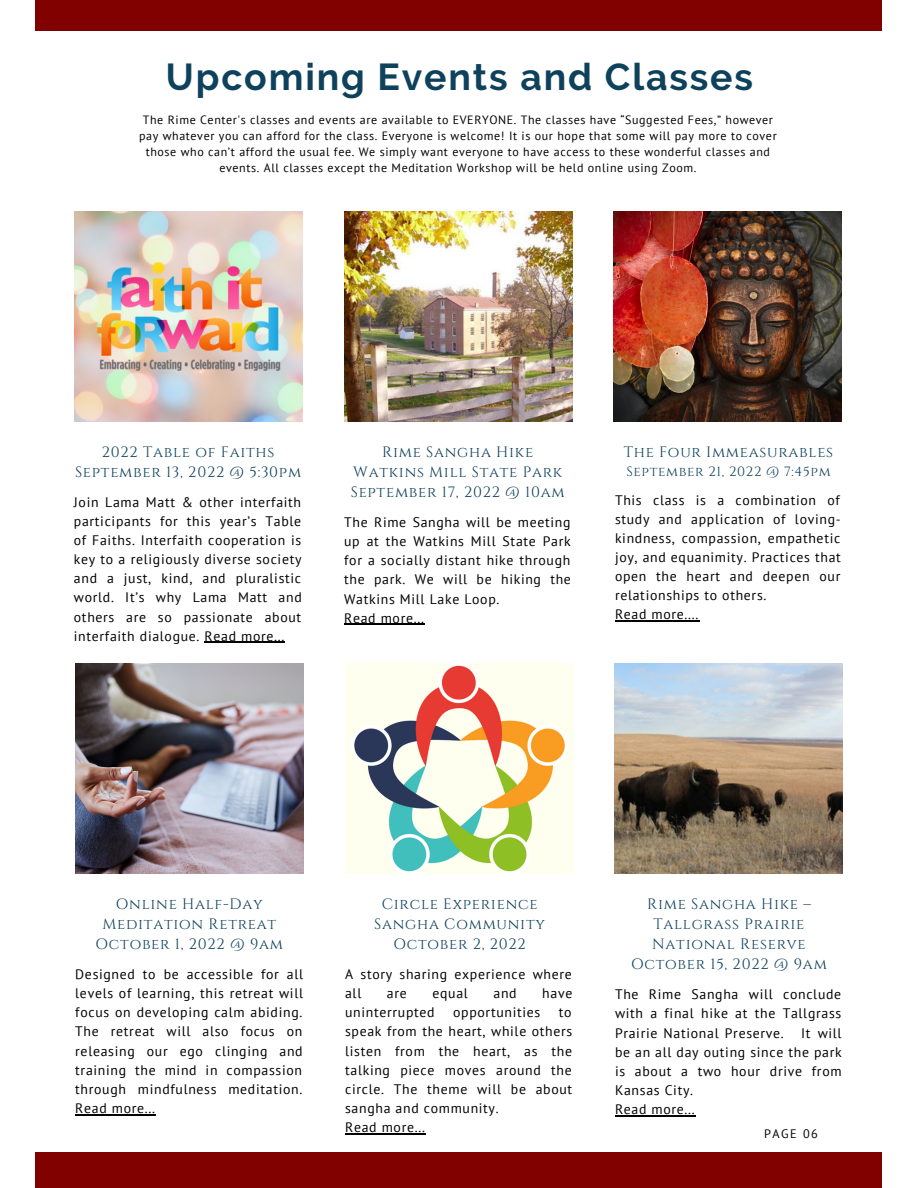
<style>
.page{position:relative;width:918px;height:1188px;background:#fff}
.page>*{position:absolute;margin:0;border:0;box-sizing:border-box;transform-origin:0 0}
.t1{font:700 37.35px "Raleway";letter-spacing:.05em;color:#0e415c}
.t2{font:15px/20.2px "Cinzel";letter-spacing:.05em;color:#0e415c;text-align:center}
.t3{font:13.8px/19.2px "PT Sans";letter-spacing:.05em;color:#000}
.t4{font:13.5px "Cinzel";letter-spacing:.05em;color:#0e415c}
.t5{font:12.3px "PT Sans";letter-spacing:.12em;color:#000}
.t6{font:12px/16px "PT Sans";letter-spacing:.05em;color:#000;text-align:center}
</style>
<div class="page">
<div style="left:36px;top:1153px;width:846px;height:35px;background:#810000"></div>
<div style="left:36px;top:0;width:846px;height:31px;background:#810000"></div>
<img style="left:613px;top:211px;width:228px;height:210px">
<img style="left:74px;top:211px;width:229px;height:210px">
<img style="left:344px;top:211px;width:229px;height:210px">
<img style="left:345px;top:663px;width:229px;height:211px">
<img style="left:75px;top:663px;width:229px;height:211px">
<img style="left:614px;top:663px;width:229px;height:211px">
<hr style="left:344px;top:624px;width:81px;height:1px;background:#000">
<hr style="left:615px;top:621px;width:84px;height:1px;background:#000">
<hr style="left:75px;top:1114px;width:81px;height:1px;background:#000">
<hr style="left:615px;top:1115px;width:81px;height:1px;background:#000">
<hr style="left:345px;top:1133px;width:81px;height:1px;background:#000">
<hr style="left:205px;top:642px;width:80px;height:1px;background:#000">
<h1 class="t1" style="left:166px;top:55px;width:589px">Upcoming Events and Classes</h1>
<p class="t6" style="left:139px;top:111px;width:639px">The Rime Center's classes and events are available to EVERYONE. The classes have “Suggested Fees,” however pay whatever you can afford for the class. Everyone is welcome! It is our hope that some will pay more to cover those who can’t afford the usual fee. We simply want everyone to have access to these wonderful classes and events. All classes except the Meditation Workshop will be held online using Zoom.</p>
<p class="t2" style="left:75px;top:442px;width:228px">2022 Table of Faiths<br>September 13, 2022 @ 5:30pm</p>
<p class="t3" style="left:74px;top:492px;width:229px;text-align:justify">Join Lama Matt &amp; other interfaith participants for this year’s Table of Faiths. Interfaith cooperation is key to a religiously diverse society and a just, kind, and pluralistic world. It’s why Lama Matt and others are so passionate about interfaith dialogue. Read more...</p>
<p class="t2" style="left:351px;top:442px;width:215px">Rime Sangha Hike<br>Watkins Mill State Park<br>September 17, 2022 @ 10am</p>
<p class="t3" style="left:344px;top:512px;width:228px">The Rime Sangha will be meeting up at the Watkins Mill State Park for a socially distant hike through the park. We will be hiking the<br>Watkins Mill Lake Loop.<br>Read more...</p>
<p class="t2" style="left:624px;top:442px;width:211px">The Four Immeasurables</p>
<p class="t4" style="left:626px;top:463px;width:206px">September 21, 2022 @ 7:45pm</p>
<p class="t3" style="left:615px;top:490px;width:227px">This class is a combination of study and application of loving&shy;kindness, compassion, empathetic joy, and equanimity. Practices that open the heart and deepen our relationships to others.<br>Read more....</p>
<p class="t2" style="left:96px;top:894px;width:189px">Online Half-Day<br>Meditation Retreat<br>October 1, 2022 @ 9am</p>
<p class="t3" style="left:75px;top:964px;width:229px;text-align:justify">Designed to be accessible for all levels of learning, this retreat will focus on developing calm abiding.<br>The retreat will also focus on releasing our ego clinging and training the mind in compassion through mindfulness meditation.<br>Read more...</p>
<p class="t2" style="left:374px;top:894px;width:172px">Circle Experience<br>Sangha Community<br>October 2, 2022</p>
<p class="t3" style="left:345px;top:964px;width:228px">A story sharing experience where all</p>
<p class="t3" style="left:387px;top:983px;width:21px">are</p>
<p class="t3" style="left:432px;top:983px;width:37px">equal</p>
<p class="t3" style="left:494px;top:983px;width:25px">and</p>
<p class="t3" style="left:542px;top:983px;width:32px">have</p>
<p class="t3" style="left:345px;top:1003px;width:91px">uninterrupted</p>
<p class="t3" style="left:453px;top:1003px;width:89px">opportunities</p>
<p class="t3" style="left:345px;top:1003px;width:229px;text-indent:214px">to speak from the heart, while others listen from the heart, as the talking piece moves around the circle. The theme will be about sangha and community.<br>Read more...</p>
<p class="t2" style="left:631px;top:894px;width:197px">Rime Sangha Hike –<br>Tallgrass Prairie<br>National Reserve<br>October 15, 2022 @ 9am</p>
<p class="t3" style="left:615px;top:985px;width:228px">The Rime Sangha will conclude with a final hike at the Tallgrass<br>Prairie National Preserve. It will be an all day outing since the park is about a two hour drive from<br>Kansas City.<br>Read more...</p>
<p class="t5" style="left:764px;top:1125px;width:55px">PAGE 06</p>
</div>
